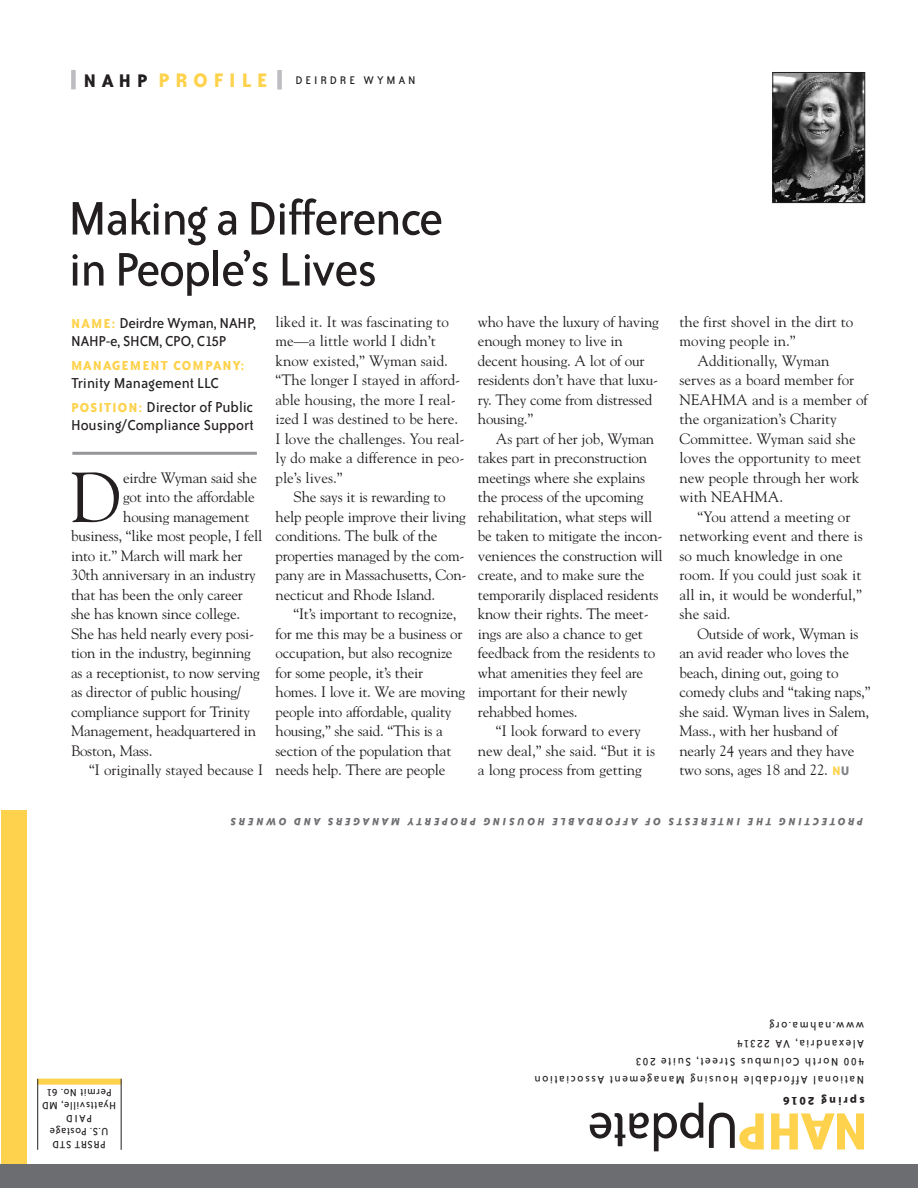
<style>
.page{position:relative;width:918px;height:1188px;background:#fff}
.page>*{position:absolute;margin:0;border:0;box-sizing:border-box;transform-origin:0 0}
.t1{font:70.35px "Goudy";color:#231f20}
.t2{font:57.45px "Bailey Sans ITC";letter-spacing:-.025em;color:#231f20}
.t3{font:54px/51px "Bailey Sans ITC";letter-spacing:-.03em;color:#231f20}
.t4{font:16.5px/18px "Bailey Sans ITC";letter-spacing:-.015em;color:#231f20}
.t5{font:15px/19.5px "Goudy";letter-spacing:-.015em;color:#231f20}
.t6{font:700 15px "Bailey Sans ITC";letter-spacing:.075em;color:#fed24c}
.t7{font:700 13.35px "Bailey Sans ITC";letter-spacing:.155em;color:#231f20}
.t8{font:12.75px/18px "Bailey Sans ITC";letter-spacing:.115em;color:#231f20}
.t9{font:12.75px "Bailey Sans ITC";letter-spacing:.23em;color:#231f20}
.t10{font:italic 700 12px "Bailey Sans ITC";letter-spacing:.215em;color:#6c6d70}
.t11{font:12px/13px "Bailey Sans ITC";letter-spacing:.045em;color:#231f20;text-align:center}
.s1{font-weight:700;font-size:21px}
.s2{font-weight:700;font-size:22.5px;color:#fed24c}
.s3{font-weight:700;font-size:15px;color:#fed24c}
.s4{font-family:"Bailey Sans ITC";font-weight:700;font-size:14.25px;color:#fed24c}
.s5{font-family:"Bailey Sans ITC";font-weight:700;font-size:14.25px;color:#808285}
.s6{font-weight:700;font-size:60px;color:#fed24c}
</style>
<div class="page">
<div style="left:1px;top:810px;width:26px;height:378px;background:#fed24c"></div>
<div style="left:0;top:1164px;width:918px;height:24px;background:#6c6d70"></div>
<div style="left:71px;top:70px;width:5px;height:19px;background:#bcbdc0"></div>
<div style="left:277px;top:70px;width:5px;height:19px;background:#bcbdc0"></div>
<hr style="left:72px;top:452px;width:185px;height:3px;background:#939598">
<div style="left:38px;top:1079px;width:83px;height:6px;background:#fed24c"></div>
<hr style="left:37px;top:1079px;width:1px;height:71px;background:#231f20">
<hr style="left:121px;top:1079px;width:1px;height:71px;background:#231f20">
<img style="left:774px;top:74px;width:89px;height:127px">
<div style="left:772px;top:72px;width:93px;height:131px;border:1px solid #231f20"></div>
<p class="t9" style="left:84px;top:76px;width:334px"><span class="s1">NAHP</span> <span class="s2">PROFILE</span> DEIRDRE WYMAN</p>
<h3 class="t3" style="left:68px;top:196px;width:377px">Making a Difference in People’s Lives</h3>
<p class="t4" style="left:71px;top:316px;width:187px"><span class="s3">NAME:</span> Deirdre Wyman, NAHP,<br>NAHP-e, SHCM, CPO, C15P</p>
<p class="t6" style="left:71px;top:360px;width:175px">MANAGEMENT COMPANY:</p>
<p class="t4" style="left:71px;top:373px;width:184px;line-height:24px">Trinity Management LLC<br><span class="s3">POSITION:</span> Director of Public</p>
<p class="t4" style="left:71px;top:418px;width:184px">Housing/Compliance Support</p>
<h1 class="t1" style="left:69px;top:456px;width:52px">D</h1>
<p class="t5" style="left:123px;top:468px;width:135px">eirdre Wyman said she</p>
<p class="t5" style="left:123px;top:487px;width:133px">got into the affordable</p>
<p class="t5" style="left:123px;top:507px;width:128px">housing management</p>
<p class="t5" style="left:71px;top:526px;width:193px">business, “like most people, I fell</p>
<p class="t5" style="left:71px;top:546px;width:173px">into it.” March will mark her</p>
<p class="t5" style="left:71px;top:565px;width:186px">30th anniversary in an industry</p>
<p class="t5" style="left:71px;top:585px;width:173px">that has been the only career</p>
<p class="t5" style="left:71px;top:604px;width:171px">she has known since college.</p>
<p class="t5" style="left:71px;top:624px;width:184px">She has held nearly every posi-</p>
<p class="t5" style="left:71px;top:643px;width:181px">tion in the industry, beginning</p>
<p class="t5" style="left:71px;top:663px;width:190px">as a receptionist, to now serving</p>
<p class="t5" style="left:71px;top:682px;width:171px">as director of public housing/</p>
<p class="t5" style="left:71px;top:702px;width:181px">compliance support for Trinity</p>
<p class="t5" style="left:71px;top:721px;width:187px">Management, headquartered in</p>
<p class="t5" style="left:71px;top:741px;width:83px">Boston, Mass.</p>
<p class="t5" style="left:89px;top:760px;width:175px">“I originally stayed because I</p>
<p class="t5" style="left:276px;top:312px;width:191px">liked it. It was fascinating to me—a little world I didn’t know existed,” Wyman said. “The longer I stayed in afford&shy;able housing, the more I real&shy;ized I was destined to be here.<br>I love the challenges. You real&shy;ly do make a difference in peo&shy;ple’s lives.”</p>
<p class="t5" style="left:276px;top:488px;width:192px;text-indent:18px">She says it is rewarding to help people improve their living conditions. The bulk of the properties managed by the com&shy;pany are in Massachusetts, Con&shy;necticut and Rhode Island.</p>
<p class="t5" style="left:276px;top:605px;width:191px;text-indent:18px">“It’s important to recognize, for me this may be a business or occupation, but also recognize for some people, it’s their homes. I love it. We are moving people into affordable, quality housing,” she said. “This is a section of the population that needs help. There are people</p>
<p class="t5" style="left:478px;top:312px;width:182px">who have the luxury of having enough money to live in decent housing. A lot of our residents don’t have that luxu&shy;ry. They come from distressed housing.”</p>
<p class="t5" style="left:478px;top:429px;width:186px;text-indent:18px">As part of her job, Wyman takes part in preconstruction meetings where she explains the process of the upcoming rehabilitation, what steps will be taken to mitigate the incon&shy;veniences the construction will create, and to make sure the temporarily displaced residents know their rights. The meet&shy;ings are also a chance to get feedback from the residents to what amenities they feel are important for their newly rehabbed homes.</p>
<p class="t5" style="left:478px;top:721px;width:179px;text-indent:18px">“I look forward to every new deal,” she said. “But it is a long process from getting</p>
<p class="t5" style="left:680px;top:312px;width:175px">the first shovel in the dirt to</p>
<p class="t5" style="left:680px;top:331px;width:118px">moving people in.”</p>
<p class="t5" style="left:698px;top:351px;width:133px">Additionally, Wyman</p>
<p class="t5" style="left:680px;top:370px;width:176px">serves as a board member for</p>
<p class="t5" style="left:680px;top:390px;width:190px">NEAHMA and is a member of</p>
<p class="t5" style="left:680px;top:409px;width:159px">the organization’s Charity</p>
<p class="t5" style="left:680px;top:429px;width:178px">Committee. Wyman said she</p>
<p class="t5" style="left:680px;top:448px;width:183px">loves the opportunity to meet</p>
<p class="t5" style="left:680px;top:468px;width:181px">new people through her work</p>
<p class="t5" style="left:680px;top:487px;width:105px">with NEAHMA.</p>
<p class="t5" style="left:698px;top:507px;width:154px">“You attend a meeting or</p>
<p class="t5" style="left:680px;top:526px;width:185px">networking event and there is</p>
<p class="t5" style="left:680px;top:546px;width:165px">so much knowledge in one</p>
<p class="t5" style="left:680px;top:565px;width:183px">room. If you could just soak it</p>
<p class="t5" style="left:680px;top:585px;width:184px">all in, it would be wonderful,”</p>
<p class="t5" style="left:680px;top:604px;width:53px">she said.</p>
<p class="t5" style="left:698px;top:624px;width:162px">Outside of work, Wyman is</p>
<p class="t5" style="left:680px;top:643px;width:171px">an avid reader who loves the</p>
<p class="t5" style="left:680px;top:663px;width:160px">beach, dining out, going to</p>
<p class="t5" style="left:680px;top:682px;width:192px">comedy clubs and “taking naps,”</p>
<p class="t5" style="left:680px;top:702px;width:191px">she said. Wyman lives in Salem,</p>
<p class="t5" style="left:680px;top:721px;width:160px">Mass., with her husband of</p>
<p class="t5" style="left:680px;top:741px;width:177px">nearly 24 years and they have</p>
<p class="t5" style="left:680px;top:760px;width:171px">two sons, ages 18 and 22. <span class="s4">N</span><span class="s5">U</span></p>
<p class="t10" style="left:863px;top:826px;width:634px;rotate:-180deg">PROTECTING THE INTERESTS OF AFFORDABLE HOUSING PROPERTY MANAGERS AND OWNERS</p>
<p class="t11" style="left:116px;top:1151px;width:75px;rotate:-180deg">PRSRT STD<br>U.S. Postage<br>PAID<br>Hyattsville, MD<br>Permit No. 61</p>
<p class="t8" style="left:864px;top:1088px;width:331px;rotate:-180deg">National Affordable Housing Management Association<br>400 North Columbus Street, Suite 203<br>Alexandria, VA 22314<br>www.nahma.org</p>
<p class="t7" style="left:865px;top:1105px;width:83px;rotate:-180deg">spring 2016</p>
<h2 class="t2" style="left:869px;top:1151px;width:283px;rotate:-180deg"><span class="s6">NAHP</span>Update</h2>
</div>
